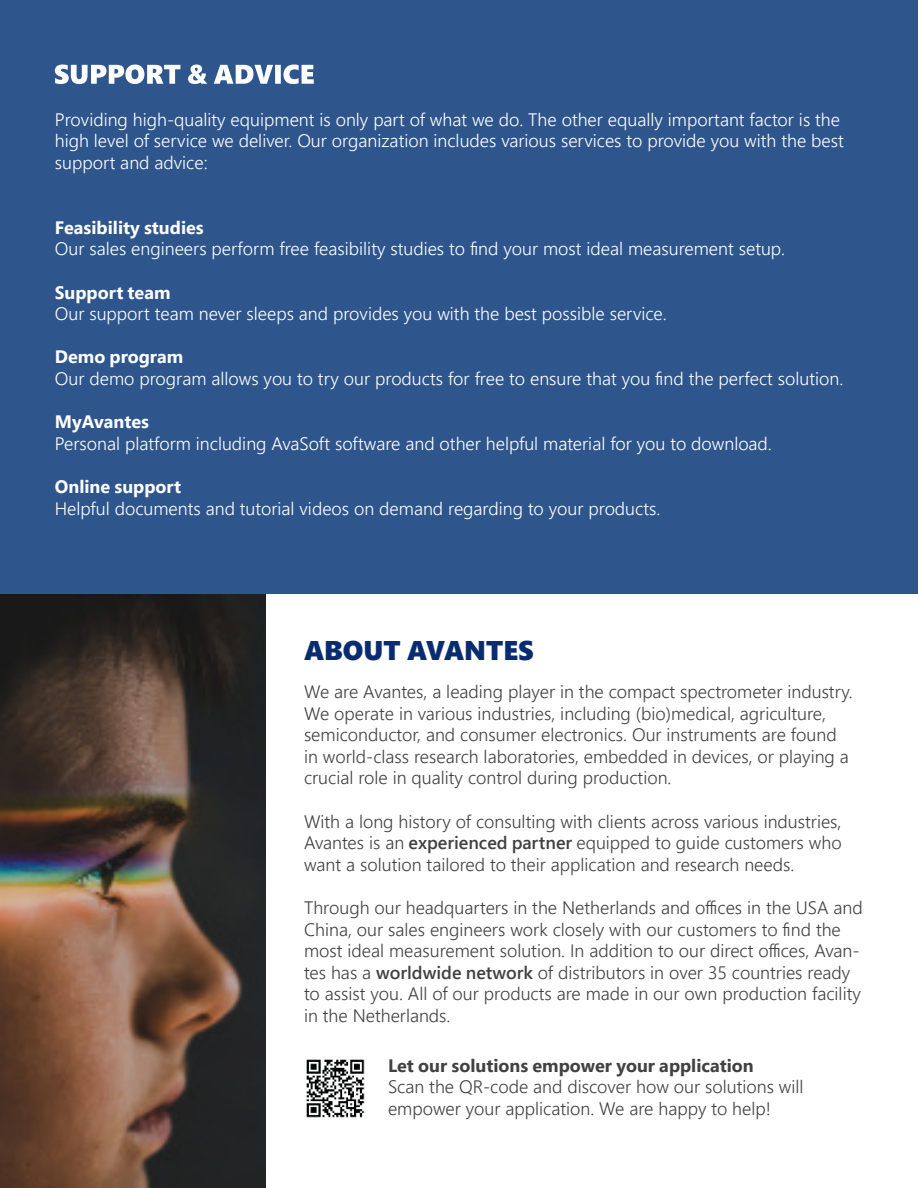
<style>
.page{position:relative;width:918px;height:1188px;background:#fff}
.page>*{position:absolute;margin:0;border:0;box-sizing:border-box;transform-origin:0 0}
.t1{font:900 27px "Segoe Pro";color:#092c70}
.t2{font:300 18px/21.6px "Segoe UI";color:#414142}
.t3{font:300 18px/21.6px "Segoe UI";color:#fff}
.t4{font:700 18px "Segoe Pro";color:#fff}
.t5{font:700 18px "Segoe Pro";color:#414142}
.s1{font-family:"Segoe Pro";font-weight:600}
</style>
<div class="page">
<div style="left:0;top:0;width:918px;height:594px;background:#2e568d"></div>
<svg style="left:55px;top:65px;width:259px;height:19px"></svg>
<img style="left:0;top:594px;width:266px;height:594px">
<img style="left:306px;top:1059px;width:59px;height:59px">
<p class="t3" style="left:55px;top:110px;width:791px">Providing high-quality equipment is only part of what we do. The other equally important factor is the high level of service we deliver. Our organization includes various services to provide you with the best support and advice:</p>
<p class="t4" style="left:55px;top:220px;width:150px">Feasibility studies</p>
<p class="t3" style="left:55px;top:236px;width:732px">Our sales engineers perform free feasibility studies to find your most ideal measurement setup.</p>
<p class="t4" style="left:55px;top:285px;width:117px">Support team</p>
<p class="t3" style="left:55px;top:305px;width:614px">Our support team never sleeps and provides you with the best possible service.</p>
<p class="t4" style="left:55px;top:350px;width:130px">Demo program</p>
<p class="t3" style="left:55px;top:366px;width:790px">Our demo program allows you to try our products for free to ensure that you find the perfect solution.</p>
<p class="t4" style="left:55px;top:415px;width:96px">MyAvantes</p>
<p class="t3" style="left:55px;top:434px;width:719px">Personal platform including AvaSoft software and other helpful material for you to download.</p>
<p class="t4" style="left:55px;top:480px;width:128px">Online support</p>
<p class="t3" style="left:55px;top:499px;width:607px">Helpful documents and tutorial videos on demand regarding to your products.</p>
<h1 class="t1" style="left:304px;top:634px;width:231px">ABOUT AVANTES</h1>
<p class="t2" style="left:304px;top:683px;width:550px">We are Avantes, a leading player in the compact spectrometer industry.<br>We operate in various industries, including (bio)medical, agriculture, semiconductor, and consumer electronics. Our instruments are found in world-class research laboratories, embedded in devices, or playing a crucial role in quality control during production.</p>
<p class="t2" style="left:304px;top:812px;width:539px;text-align:justify">With a long history of consulting with clients across various industries, Avantes is an <span class="s1">experienced partner</span> equipped to guide customers who want a solution tailored to their application and research needs.</p>
<p class="t2" style="left:304px;top:895px;width:560px">Through our headquarters in the Netherlands and offices in the USA and China, our sales engineers work closely with our customers to find the most ideal measurement solution. In addition to our direct offices, Avan&shy;tes has a <span class="s1">worldwide network</span> of distributors in over 35 countries ready to assist you. All of our products are made in our own production facility in the Netherlands.</p>
<p class="t5" style="left:388px;top:1058px;width:367px">Let our solutions empower your application</p>
<p class="t2" style="left:388px;top:1078px;width:417px">Scan the QR-code and discover how our solutions will empower your application. We are happy to help!</p>
</div>
